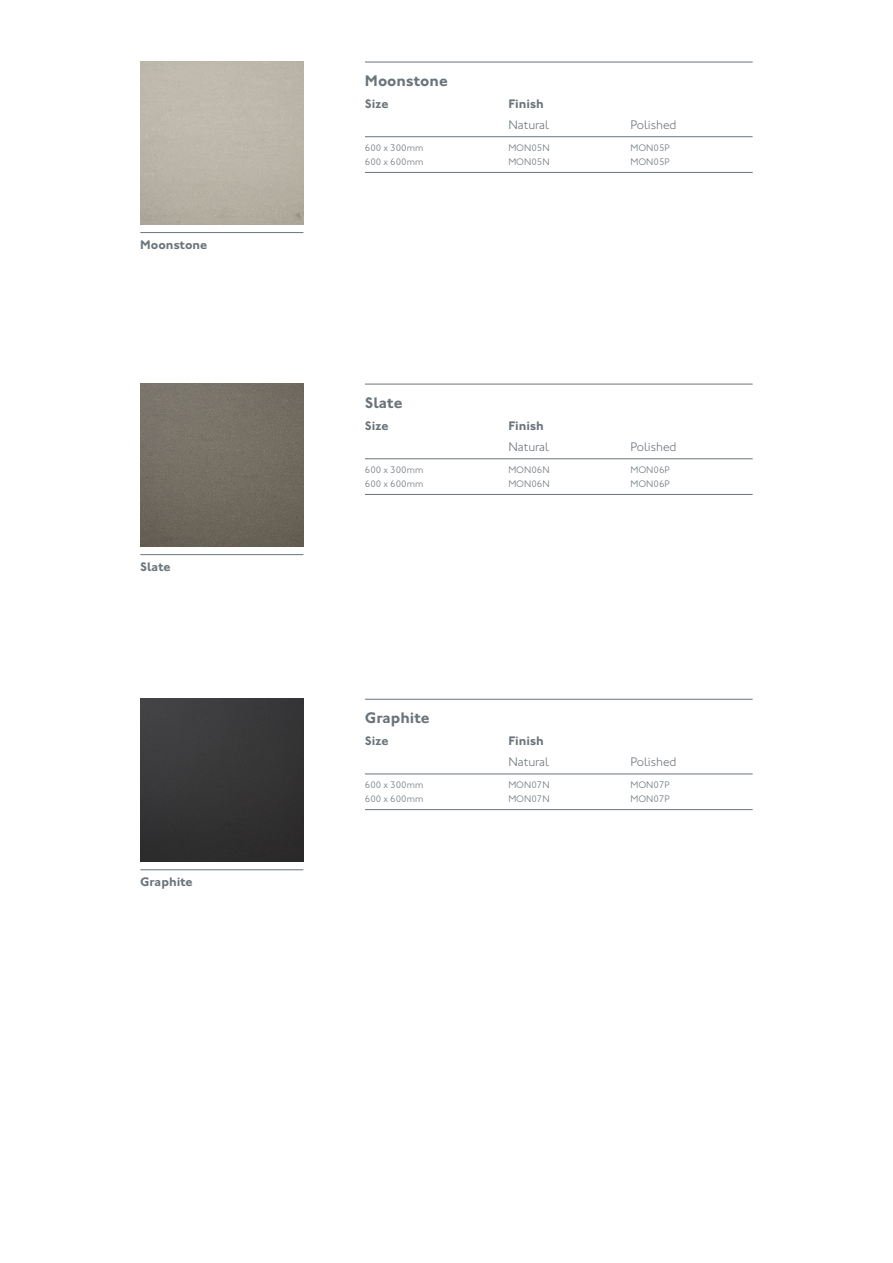
<style>
.page{position:relative;width:893px;height:1263px;background:#fff}
.page>*{position:absolute;margin:0;border:0;box-sizing:border-box;transform-origin:0 0}
.t1{font:700 15.75px "Johnston ITC Std";color:#6a747b}
.t2{font:700 12.75px "Johnston ITC Std";color:#6a747b}
.t3{font:300 12.75px "Johnston ITC Std";color:#6a747b}
.t4{font:300 9.75px "Johnston ITC Std";color:#6a747b}
</style>
<div class="page">
<hr style="left:365px;top:62px;width:388px;height:1px;background:#6a747b">
<hr style="left:365px;top:136px;width:388px;height:1px;background:#6a747b">
<hr style="left:365px;top:172px;width:388px;height:1px;background:#6a747b">
<hr style="left:140px;top:232px;width:163px;height:1px;background:#6a747b">
<hr style="left:365px;top:384px;width:388px;height:1px;background:#6a747b">
<hr style="left:365px;top:458px;width:388px;height:1px;background:#6a747b">
<hr style="left:365px;top:494px;width:388px;height:1px;background:#6a747b">
<hr style="left:140px;top:554px;width:163px;height:1px;background:#6a747b">
<img style="left:140px;top:384px;width:163px;height:163px">
<hr style="left:365px;top:699px;width:388px;height:1px;background:#6a747b">
<hr style="left:365px;top:773px;width:388px;height:1px;background:#6a747b">
<hr style="left:365px;top:809px;width:388px;height:1px;background:#6a747b">
<hr style="left:140px;top:869px;width:163px;height:1px;background:#6a747b">
<img style="left:140px;top:699px;width:163px;height:163px">
<p class="t2" style="left:140px;top:237px;width:69px">Moonstone</p>
<p class="t2" style="left:140px;top:559px;width:32px">Slate</p>
<p class="t2" style="left:140px;top:874px;width:54px">Graphite</p>
<p class="t1" style="left:365px;top:71px;width:84px">Moonstone</p>
<p class="t2" style="left:365px;top:96px;width:25px">Size</p>
<p class="t2" style="left:508px;top:96px;width:37px">Finish</p>
<p class="t3" style="left:508px;top:117px;width:42px">Natural</p>
<p class="t4" style="left:365px;top:142px;width:60px">600 x 300mm</p>
<p class="t4" style="left:365px;top:156px;width:60px">600 x 600mm</p>
<p class="t4" style="left:508px;top:142px;width:43px">MON05N</p>
<p class="t4" style="left:508px;top:156px;width:43px">MON05N</p>
<p class="t3" style="left:630px;top:117px;width:48px">Polished</p>
<p class="t4" style="left:630px;top:142px;width:41px">MON05P</p>
<p class="t4" style="left:630px;top:156px;width:41px">MON05P</p>
<p class="t1" style="left:365px;top:393px;width:39px">Slate</p>
<p class="t2" style="left:365px;top:418px;width:25px">Size</p>
<p class="t2" style="left:508px;top:418px;width:37px">Finish</p>
<p class="t3" style="left:508px;top:439px;width:42px">Natural</p>
<p class="t4" style="left:365px;top:464px;width:60px">600 x 300mm</p>
<p class="t4" style="left:365px;top:478px;width:60px">600 x 600mm</p>
<p class="t4" style="left:508px;top:464px;width:43px">MON06N</p>
<p class="t4" style="left:508px;top:478px;width:43px">MON06N</p>
<p class="t3" style="left:630px;top:439px;width:48px">Polished</p>
<p class="t4" style="left:630px;top:464px;width:41px">MON06P</p>
<p class="t4" style="left:630px;top:478px;width:41px">MON06P</p>
<p class="t1" style="left:365px;top:708px;width:66px">Graphite</p>
<p class="t2" style="left:365px;top:733px;width:25px">Size</p>
<p class="t2" style="left:508px;top:733px;width:37px">Finish</p>
<p class="t3" style="left:508px;top:754px;width:42px">Natural</p>
<p class="t4" style="left:365px;top:779px;width:60px">600 x 300mm</p>
<p class="t4" style="left:365px;top:793px;width:60px">600 x 600mm</p>
<p class="t4" style="left:508px;top:779px;width:43px">MON07N</p>
<p class="t4" style="left:508px;top:793px;width:43px">MON07N</p>
<p class="t3" style="left:630px;top:754px;width:48px">Polished</p>
<p class="t4" style="left:630px;top:779px;width:41px">MON07P</p>
<p class="t4" style="left:630px;top:793px;width:41px">MON07P</p>
</div>
